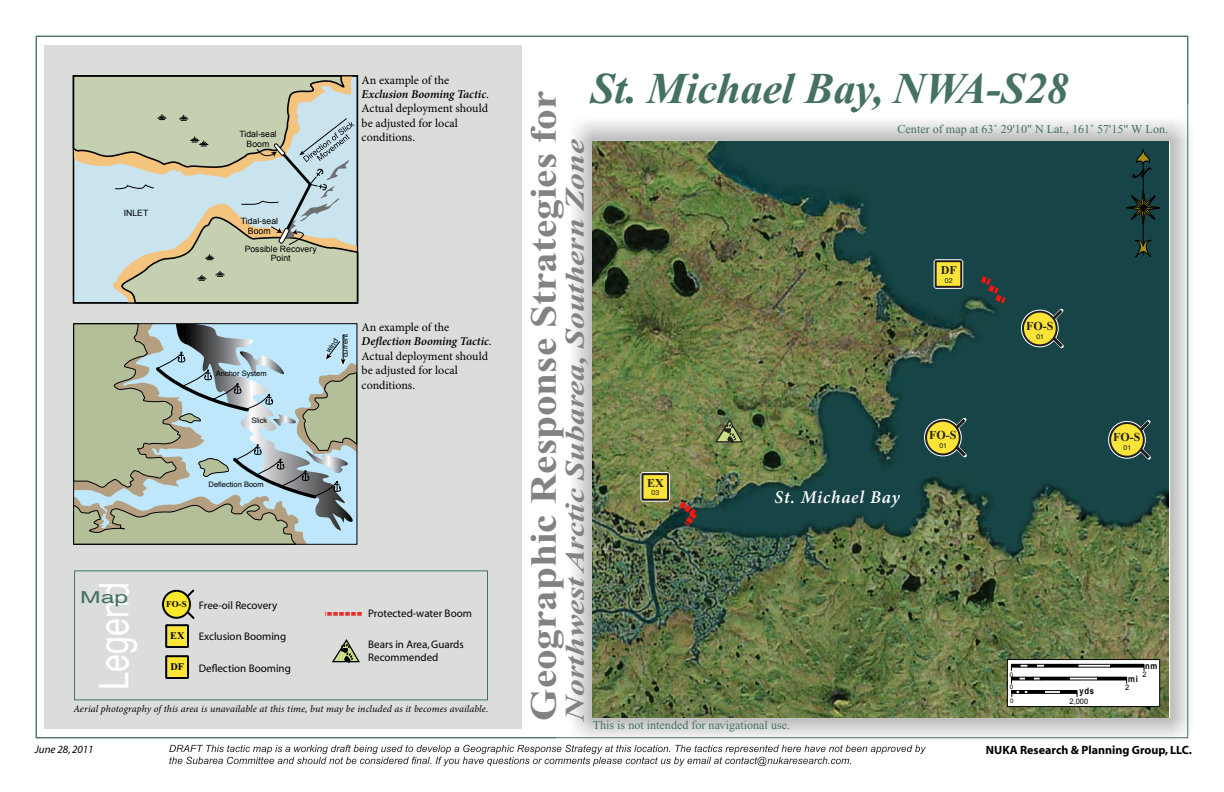
<style>
.page{position:relative;width:1224px;height:792px;background:#fff}
.page>*{position:absolute;margin:0;border:0;box-sizing:border-box;transform-origin:0 0}
.t1{font:italic 700 44px "Times New Roman";letter-spacing:-.005em;color:#457161}
.t2{font:40.7px "Helvetica";color:#fff;scale:.79 1}
.t3{font:700 37px "Times New Roman";color:#808285;scale:1.12 1}
.t4{font:italic 700 27px "Times New Roman";color:#808285;scale:1.25 1}
.t5{font:italic 600 18px "Minion Pro";letter-spacing:.04em;color:#fff}
.t6{font:16.5px "Helvetica";color:#457161;scale:1.5 1}
.t7{font:12.1px "Times New Roman";color:#457161}
.t8{font:12px/14.4px "Minion Pro";letter-spacing:-.005em;color:#000}
.t9{font:700 12px "Myriad";color:#000}
.t10{font:700 12px "Times New Roman";color:#231f20}
.t11{font:700 12px "Times New Roman";color:#231f20}
.t12{font:11px/13.2px "Myriad";color:#000}
.t13{font:italic 11px "Myriad";color:#000}
.t14{font:700 10.2px "Times New Roman";color:#000}
.t15{font:italic 10px "Minion Pro";letter-spacing:.005em;color:#000}
.t16{font:700 8.9px "Arial";letter-spacing:.07em;color:#000;scale:.87 1}
.t17{font:8.7px/9.5px "Arial";color:#000;text-align:center}
.t18{font:7.6px "Arial";color:#000}
.t19{font:7.5px "Helvetica";color:#000}
.t20{font:7px "Helvetica";color:#231f20}
.t21{font:6.3px "Arial";color:#000}
.s1{font-weight:600;font-style:italic}
</style>
<div class="page">
<img style="left:556px;top:105px;width:634px;height:640px">
<div style="left:45px;top:45px;width:477px;height:684px;background:#daddda"></div>
<svg style="left:169px;top:745px;width:757px;height:21px"></svg>
<img style="left:592px;top:141px;width:577px;height:576px">
<svg style="left:1007px;top:659px;width:153px;height:48px"></svg>
<svg style="left:974px;top:271px;width:38px;height:38px"></svg>
<div style="left:924px;top:419px;width:38px;height:37px;border:4px solid #fff;border-radius:50%"></div>
<svg style="left:925px;top:414px;width:46px;height:47px"></svg>
<div style="left:926px;top:421px;width:34px;height:33px;background:#f9e437;border-radius:50%"></div>
<div style="left:925px;top:420px;width:36px;height:35px;border:2px solid #231f20;border-radius:50%"></div>
<div style="left:1108px;top:421px;width:38px;height:38px;border:4px solid #fff;border-radius:50%"></div>
<svg style="left:1109px;top:416px;width:46px;height:47px"></svg>
<div style="left:1110px;top:423px;width:34px;height:34px;background:#f9e437;border-radius:50%"></div>
<div style="left:1109px;top:422px;width:36px;height:36px;border:2px solid #231f20;border-radius:50%"></div>
<div style="left:1021px;top:310px;width:38px;height:37px;border:4px solid #fff;border-radius:50%"></div>
<svg style="left:1022px;top:305px;width:45px;height:47px"></svg>
<div style="left:1023px;top:312px;width:34px;height:33px;background:#f9e437;border-radius:50%"></div>
<div style="left:1022px;top:311px;width:36px;height:35px;border:2px solid #231f20;border-radius:50%"></div>
<div style="left:640px;top:472px;width:30px;height:30px;border:4px solid #fff"></div>
<img style="left:644px;top:473px;width:59px;height:60px">
<div style="left:642px;top:474px;width:26px;height:26px;background:#f9e437"></div>
<div style="left:641px;top:473px;width:28px;height:28px;border:2px solid #231f20"></div>
<div style="left:934px;top:259px;width:29px;height:30px;border:4px solid #fff"></div>
<div style="left:936px;top:261px;width:25px;height:26px;background:#f9e437"></div>
<div style="left:935px;top:260px;width:27px;height:28px;border:2px solid #231f20"></div>
<svg style="left:714px;top:420px;width:30px;height:24px"></svg>
<hr style="left:1143px;top:163px;width:1px;height:92px;background:#000">
<svg style="left:1122px;top:187px;width:42px;height:41px;background:#173937"></svg>
<svg style="left:1135px;top:240px;width:17px;height:18px"></svg>
<svg style="left:1132px;top:150px;width:19px;height:28px"></svg>
<svg style="left:180px;top:589px;width:15px;height:30px"></svg>
<div style="left:163px;top:591px;width:27px;height:27px;background:#fde92b;border-radius:50%"></div>
<div style="left:162px;top:590px;width:29px;height:29px;border:2px solid #000;border-radius:50%"></div>
<div style="left:74px;top:571px;width:414px;height:129px;border:1px solid #457161"></div>
<svg style="left:327px;top:612px;width:35px;height:4px"></svg>
<svg style="left:332px;top:640px;width:28px;height:23px"></svg>
<svg style="left:72px;top:75px;width:287px;height:229px;background:#c1ccbd"></svg>
<div style="left:73px;top:76px;width:285px;height:227px;border:1px solid #000"></div>
<div style="left:166px;top:656px;width:22px;height:22px;background:#fae537"></div>
<div style="left:165px;top:655px;width:24px;height:24px;border:2px solid #000"></div>
<svg style="left:73px;top:323px;width:284px;height:222px;background:#a8bab2"></svg>
<div style="left:166px;top:625px;width:22px;height:22px;background:#fae537"></div>
<div style="left:165px;top:624px;width:24px;height:24px;border:2px solid #000"></div>
<p class="t17" style="left:124px;top:209px;width:26px">INLET</p>
<p class="t17" style="left:239px;top:129px;width:39px">Tidal-seal<br>Boom</p>
<p class="t8" style="left:362px;top:73px;width:129px">An example of the<br><span class="s1">Exclusion Booming Tactic</span>.<br>Actual deployment should be adjusted for local conditions.</p>
<p class="t17" style="left:241px;top:217px;width:39px">Tidal-seal<br>Boom</p>
<p class="t17" style="left:245px;top:244px;width:74px">Possible Recovery<br>Point</p>
<p class="t19" style="left:216px;top:367px;width:52px">Anchor System</p>
<p class="t19" style="left:251px;top:415px;width:17px">Slick</p>
<p class="t19" style="left:209px;top:478px;width:57px">Deflection Boom</p>
<p class="t19" style="left:323px;top:348px;width:17px;rotate:-53deg">wind</p>
<p class="t19" style="left:339px;top:357px;width:25px;rotate:-90deg">current</p>
<p class="t8" style="left:362px;top:320px;width:131px">An example of the<br><span class="s1">Deflection Booming Tactic</span>.<br>Actual deployment should be adjusted for local conditions.</p>
<h2 class="t2" style="left:83px;top:690px;width:138px;rotate:-90deg">Legend</h2>
<h3 class="t6" style="left:80px;top:585px;width:34px">Map</h3>
<p class="t12" style="left:166px;top:599px;width:113px"><sup>FO-S</sup> Free-oil Recovery</p>
<p class="t12" style="left:199px;top:631px;width:89px">Exclusion Booming</p>
<p class="t12" style="left:199px;top:662px;width:94px">Deflection Booming</p>
<p class="t14" style="left:170px;top:630px;width:16px">EX</p>
<p class="t14" style="left:171px;top:661px;width:15px">DF</p>
<p class="t12" style="left:368px;top:607px;width:105px">Protected-water Boom</p>
<p class="t12" style="left:368px;top:638px;width:97px">Bears in Area, Guards<br>Recommended</p>
<p class="t15" style="left:73px;top:702px;width:416px">Aerial photography of this area is unavailable at this time, but may be included as it becomes available.</p>
<h1 class="t1" style="left:590px;top:65px;width:480px">St. Michael Bay, NWA-S28</h1>
<h3 class="t3" style="left:523px;top:720px;width:564px;rotate:-90deg">Geographic Response Strategies for</h3>
<p class="t7" style="left:898px;top:123px;width:272px">Center of map at 63˚ 29'10" N Lat., 161˚ 57'15" W Lon.</p>
<h3 class="t4" style="left:560px;top:720px;width:467px;rotate:-90deg">Northwest Arctic Subarea, Southern Zone</h3>
<p class="t11" style="left:940px;top:263px;width:18px">EX</p>
<p class="t11" style="left:941px;top:263px;width:17px">DF</p>
<p class="t20" style="left:945px;top:275px;width:9px">02</p>
<p class="t10" style="left:1026px;top:318px;width:29px">FO-S</p>
<p class="t20" style="left:1036px;top:331px;width:9px">01</p>
<p class="t10" style="left:929px;top:427px;width:29px">FO-S</p>
<p class="t20" style="left:939px;top:440px;width:9px">01</p>
<p class="t10" style="left:1113px;top:429px;width:29px">FO-S</p>
<p class="t20" style="left:1123px;top:443px;width:9px">01</p>
<p class="t11" style="left:647px;top:476px;width:18px">EX</p>
<p class="t20" style="left:652px;top:488px;width:9px">03</p>
<p class="t20" style="left:656px;top:488px;width:5px">2</p>
<h3 class="t5" style="left:775px;top:485px;width:127px">St. Michael Bay</h3>
<p class="t16" style="left:1145px;top:660px;width:15px">nm</p>
<p class="t21" style="left:1010px;top:670px;width:5px">0</p>
<p class="t18" style="left:1142px;top:670px;width:6px">2</p>
<p class="t16" style="left:1128px;top:673px;width:13px">mi</p>
<p class="t21" style="left:1010px;top:683px;width:5px">0</p>
<p class="t18" style="left:1125px;top:682px;width:6px">2</p>
<p class="t16" style="left:1080px;top:685px;width:18px">yds</p>
<p class="t18" style="left:1070px;top:697px;width:20px">2,000</p>
<p class="t21" style="left:1010px;top:696px;width:5px">0</p>
<p class="t7" style="left:593px;top:719px;width:199px">This is not intended for navigational use.</p>
<p class="t13" style="left:35px;top:744px;width:60px">June 28, 2011</p>
<p class="t9" style="left:986px;top:744px;width:208px">NUKA Research &amp; Planning Group, LLC.</p>
</div>
